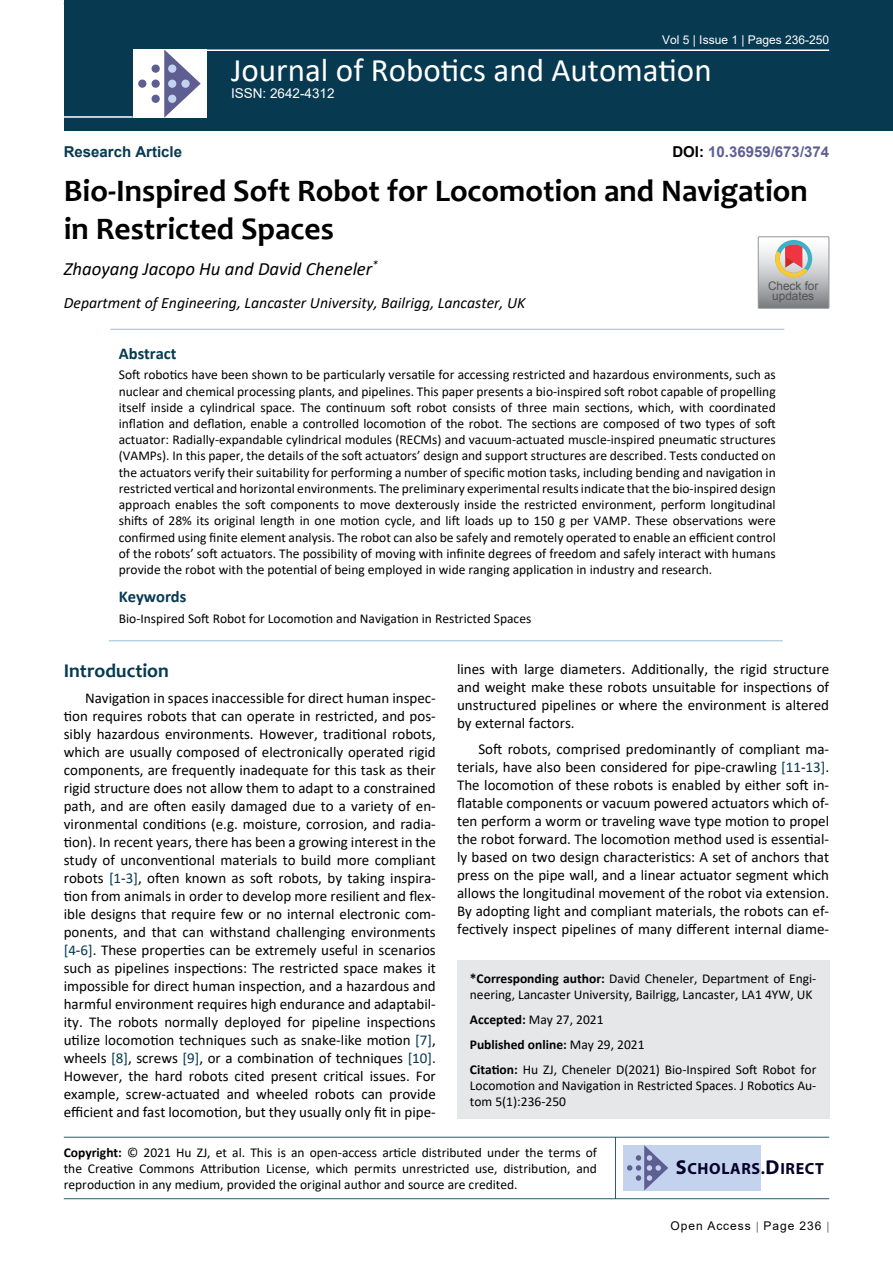
<style>
.page{position:relative;width:893px;height:1263px;background:#fff}
.page>*{position:absolute;margin:0;border:0;box-sizing:border-box;transform-origin:0 0}
.t1{font:33px "Calibri";color:#fff}
.t2{font:700 31.5px/37.8px "Candara";color:#000}
.t3{font:700 19.5px "Candara";color:#073950}
.t4{font:italic 18.75px "Calibri";color:#000}
.t5{font:700 16.5px "Calibri";color:#073950}
.t6{font:700 16.2px "Myriad Pro";letter-spacing:.04em;color:#050128}
.t7{font:italic 15.75px "Calibri";color:#000}
.t8{font:15px/18px "Calibri";color:#000;text-align:justify}
.t9{font:700 15px "Arial";color:#5e5f93}
.t10{font:700 15px "Arial";color:#073950}
.t11{font:13.5px/16.2px "Calibri";color:#000}
.t12{font:13.5px "Arial";color:#fff}
.t13{font:12px "Arial";color:#fff}
.t14{font:12px "Arial";letter-spacing:.08em;color:#000}
.t15{font:11.85px/10.2px "Arial";color:#535353;text-align:center}
.s1{color:#000}
.s2{color:#073950}
.s3{font-weight:700}
.s4{font-size:20.25px}
</style>
<div class="page">
<div style="left:64px;top:0;width:829px;height:131px;background:#073950"></div>
<div style="left:457px;top:960px;width:372px;height:159px;background:#e6e7e8"></div>
<hr style="left:64px;top:1137px;width:765px;height:1px;background:#073950">
<hr style="left:64px;top:1198px;width:765px;height:1px;background:#073950">
<hr style="left:615px;top:1137px;width:1px;height:62px;background:#073950">
<hr style="left:204px;top:49px;width:625px;height:2px;background:#fff">
<hr style="left:64px;top:116px;width:69px;height:2px;background:#fff">
<div style="left:133px;top:49px;width:74px;height:69px;background:#fff"></div>
<svg style="left:164px;top:49px;width:37px;height:69px"></svg>
<div style="left:152px;top:65px;width:8px;height:8px;background:#5e5e92;border-radius:50%"></div>
<div style="left:138px;top:80px;width:8px;height:8px;background:#5e5e92;border-radius:50%"></div>
<div style="left:152px;top:80px;width:8px;height:8px;background:#5e5e92;border-radius:50%"></div>
<div style="left:168px;top:80px;width:8px;height:8px;background:#c3d3ee;border-radius:50%"></div>
<div style="left:181px;top:80px;width:9px;height:8px;background:#c3d3ee;border-radius:50%"></div>
<div style="left:168px;top:95px;width:8px;height:8px;background:#c3d3ee;border-radius:50%"></div>
<div style="left:168px;top:65px;width:8px;height:8px;background:#c3d3ee;border-radius:50%"></div>
<div style="left:152px;top:95px;width:8px;height:8px;background:#5e5e92;border-radius:50%"></div>
<div style="left:623px;top:1145px;width:138px;height:45px;background:#c3d3ee"></div>
<svg style="left:627px;top:1145px;width:41px;height:45px"></svg>
<hr style="left:110px;top:329px;width:674px;height:1px;background:#98c0d2">
<hr style="left:109px;top:640px;width:674px;height:1px;background:#98c0d2">
<div style="left:758px;top:236px;width:71px;height:73px;border:1px solid #939598"></div>
<svg style="left:758px;top:237px;width:71px;height:71px;background:#bdb6b3"></svg>
<p class="t13" style="left:662px;top:31px;width:169px">Vol 5 | Issue 1 | Pages 236-250</p>
<h1 class="t1" style="left:231px;top:47px;width:482px">Journal of Robotics and Automation</h1>
<p class="t12" style="left:231px;top:84px;width:105px">ISSN: 2642-4312</p>
<p class="t9" style="left:672px;top:141px;width:158px"><span class="s1">DOI:</span> 10.36959/673/374</p>
<h2 class="t2" style="left:64px;top:172px;width:745px">Bio-Inspired Soft Robot for Locomotion and Navigation in Restricted Spaces</h2>
<p class="t4" style="left:64px;top:255px;width:316px">Zhaoyang Jacopo Hu and David Cheneler<sup>*</sup></p>
<p class="t7" style="left:64px;top:291px;width:463px">Department of Engineering, Lancaster University, Bailrigg, Lancaster, UK</p>
<p class="t10" style="left:64px;top:141px;width:120px">Research Article</p>
<p class="t15" style="left:768px;top:281px;width:52px">Check for updates</p>
<p class="t5" style="left:119px;top:342px;width:59px">Abstract</p>
<p class="t11" style="left:119px;top:367px;width:658px;text-align:justify">Soft robotics have been shown to be particularly versatile for accessing restricted and hazardous environments, such as nuclear and chemical processing plants, and pipelines. This paper presents a bio-inspired soft robot capable of propelling itself inside a cylindrical space. The continuum soft robot consists of three main sections, which, with coordinated inflation and deflation, enable a controlled locomotion of the robot. The sections are composed of two types of soft actuator: Radially-expandable cylindrical modules (RECMs) and vacuum-actuated muscle-inspired pneumatic structures (VAMPs). In this paper, the details of the soft actuators’ design and support structures are described. Tests conducted on the actuators verify their suitability for performing a number of specific motion tasks, including bending and navigation in restricted vertical and horizontal environments. The preliminary experimental results indicate that the bio-inspired design approach enables the soft components to move dexterously inside the restricted environment, perform longitudinal shifts of 28% its original length in one motion cycle, and lift loads up to 150 g per VAMP. These observations were confirmed using finite element analysis. The robot can also be safely and remotely operated to enable an efficient control of the robots’ soft actuators. The possibility of moving with infinite degrees of freedom and safely interact with humans provide the robot with the potential of being employed in wide ranging application in industry and research.</p>
<p class="t5" style="left:119px;top:585px;width:69px">Keywords</p>
<p class="t11" style="left:119px;top:610px;width:414px">Bio-Inspired Soft Robot for Locomotion and Navigation in Restricted Spaces</p>
<h3 class="t3" style="left:64px;top:658px;width:107px">Introduction</h3>
<p class="t8" style="left:64px;top:689px;width:374px;text-indent:21px">Navigation in spaces inaccessible for direct human inspec&shy;tion requires robots that can operate in restricted, and pos&shy;sibly hazardous environments. However, traditional robots, which are usually composed of electronically operated rigid components, are frequently inadequate for this task as their rigid structure does not allow them to adapt to a constrained path, and are often easily damaged due to a variety of en&shy;vironmental conditions (e.g. moisture, corrosion, and radia&shy;tion). In recent years, there has been a growing interest in the study of unconventional materials to build more compliant robots <span class="s2">[1</span>-<span class="s2">3]</span>, often known as soft robots, by taking inspira&shy;tion from animals in order to develop more resilient and flex&shy;ible designs that require few or no internal electronic com&shy;ponents, and that can withstand challenging environments <span class="s2">[4</span>-<span class="s2">6]</span>. These properties can be extremely useful in scenarios such as pipelines inspections: The restricted space makes it impossible for direct human inspection, and a hazardous and harmful environment requires high endurance and adaptabil&shy;ity. The robots normally deployed for pipeline inspections utilize locomotion techniques such as snake-like motion <span class="s2">[7]</span>, wheels <span class="s2">[8]</span>, screws <span class="s2">[9]</span>, or a combination of techniques <span class="s2">[10]</span>.<br>However, the hard robots cited present critical issues. For example, screw-actuated and wheeled robots can provide efficient and fast locomotion, but they usually only fit in pipe-</p>
<p class="t8" style="left:457px;top:659px;width:374px">lines with large diameters. Additionally, the rigid structure and weight make these robots unsuitable for inspections of unstructured pipelines or where the environment is altered by external factors.</p>
<p class="t8" style="left:457px;top:740px;width:374px;text-indent:21px">Soft robots, comprised predominantly of compliant ma&shy;terials, have also been considered for pipe-crawling <span class="s2">[11</span>-<span class="s2">13]</span>.<br>The locomotion of these robots is enabled by either soft in&shy;flatable components or vacuum powered actuators which of&shy;ten perform a worm or traveling wave type motion to propel the robot forward. The locomotion method used is essential&shy;ly based on two design characteristics: A set of anchors that press on the pipe wall, and a linear actuator segment which allows the longitudinal movement of the robot via extension.<br>By adopting light and compliant materials, the robots can ef&shy;fectively inspect pipelines of many different internal diame-</p>
<p class="t11" style="left:470px;top:970px;width:348px"><span class="s3">*Corresponding author:</span> David Cheneler, Department of Engi&shy;neering, Lancaster University, Bailrigg, Lancaster, LA1 4YW, UK</p>
<p class="t11" style="left:470px;top:1007px;width:348px;line-height:24.8px"><span class="s3">Accepted:</span> May 27, 2021<br><span class="s3">Published online:</span> May 29, 2021<br><span class="s3">Citation:</span> Hu ZJ, Cheneler D(2021) Bio-Inspired Soft Robot for</p>
<p class="t11" style="left:470px;top:1077px;width:348px">Locomotion and Navigation in Restricted Spaces. J Robotics Au&shy;tom 5(1):236-250</p>
<p class="t11" style="left:64px;top:1144px;width:535px;text-align:justify"><span class="s3">Copyright:</span> © 2021 Hu ZJ, et al. This is an open-access article distributed under the terms of the Creative Commons Attribution License, which permits unrestricted use, distribution, and reproduction in any medium, provided the original author and source are credited.</p>
<p class="t6" style="left:676px;top:1158px;width:150px"><span class="s4">S</span>CHOLARS.<span class="s4">D</span>IRECT</p>
<p class="t14" style="left:670px;top:1217px;width:152px">Open Access Page 236</p>
</div>
